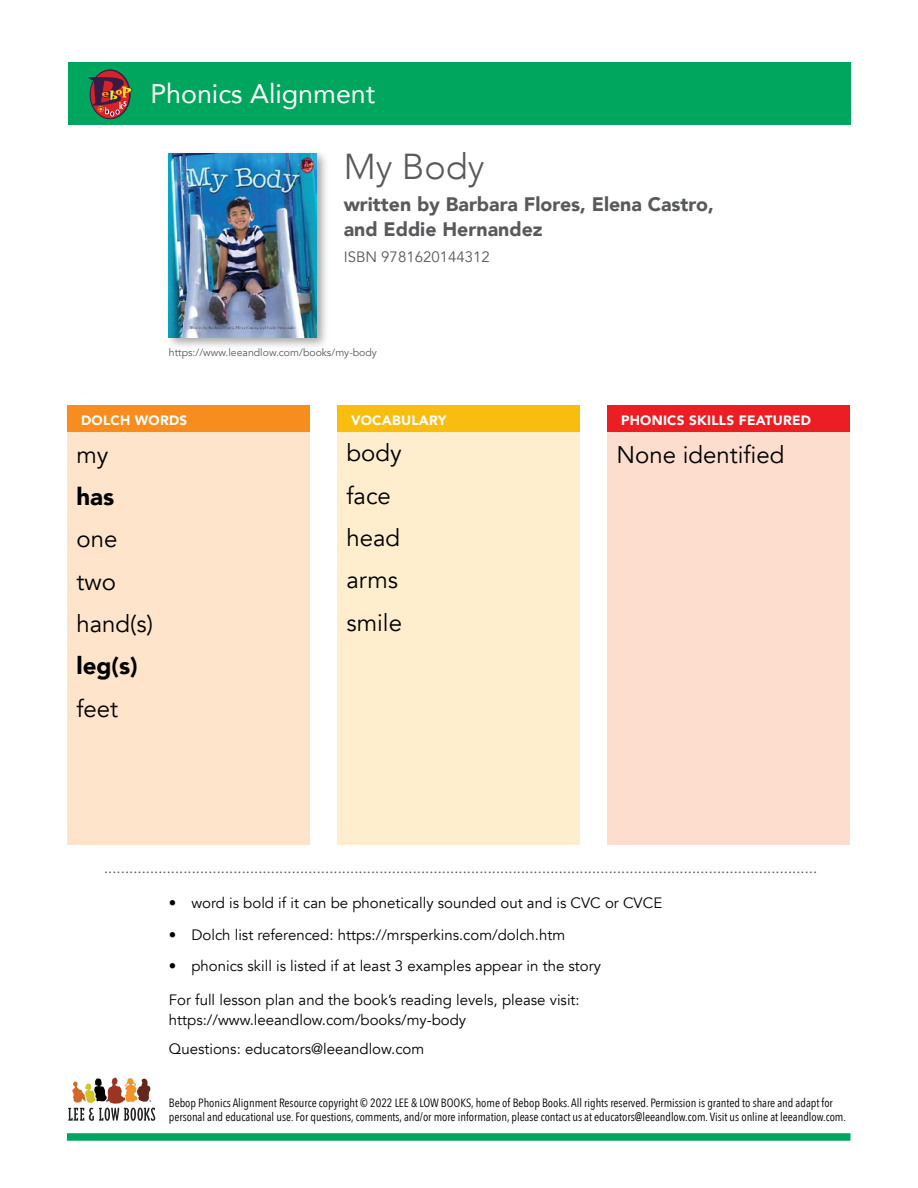
<style>
.page{position:relative;width:918px;height:1188px;background:#fff}
.page>*{position:absolute;margin:0;border:0;box-sizing:border-box;transform-origin:0 0}
.t1{font:300 36px "Avenir";color:#58595b}
.t2{font:26.85px "Avenir";color:#fff}
.t3{font:24px/42.3px "Avenir";color:#000}
.t4{font:900 24px "Avenir";color:#000}
.t5{font:900 19.5px/25.5px "Avenir";color:#58595b}
.t6{font:15px/19.5px "Avenir";color:#000}
.t7{font:15px "Minion Pro";color:#58595b}
.t8{font:15px "Avenir";color:#58595b}
.t9{font:900 13.5px "Avenir";letter-spacing:.02em;color:#fff}
.t10{font:12px/14.4px "Avenir Next Condensed";letter-spacing:-.005em;color:#000}
.t11{font:10.5px "Avenir";color:#58595b}
</style>
<div class="page">
<div style="left:67px;top:1133px;width:783px;height:8px;background:#00a65d"></div>
<div style="left:68px;top:62px;width:782px;height:62px;background:#00a65d"></div>
<div style="left:91px;top:70px;width:39px;height:49px;background:#3d1d44;border-radius:50%"></div>
<svg style="left:90px;top:70px;width:40px;height:49px"></svg>
<div style="left:90px;top:70px;width:40px;height:49px;border:1px solid #391b46;border-radius:50%"></div>
<svg style="left:88px;top:77px;width:44px;height:40px"></svg>
<svg style="left:68px;top:1078px;width:87px;height:43px"></svg>
<div style="left:68px;top:405px;width:242px;height:27px;background:#f78d1e"></div>
<div style="left:608px;top:405px;width:242px;height:27px;background:#ed1d24"></div>
<div style="left:165px;top:149px;width:165px;height:201px;background:#000;opacity:.35"></div>
<img style="left:169px;top:153px;width:148px;height:184px">
<div style="left:338px;top:431px;width:242px;height:414px;background:#feeece"></div>
<div style="left:608px;top:432px;width:242px;height:413px;background:#fdddce"></div>
<div style="left:68px;top:432px;width:242px;height:413px;background:#fee4ca"></div>
<div style="left:338px;top:405px;width:242px;height:27px;background:#f8bd0e"></div>
<h2 class="t2" style="left:150px;top:72px;width:226px">Phonics Alignment</h2>
<h1 class="t1" style="left:344px;top:145px;width:142px">My Body</h1>
<h3 class="t5" style="left:344px;top:191px;width:372px">written by Barbara Flores, Elena Castro, and Eddie Hernandez</h3>
<p class="t8" style="left:344px;top:248px;width:148px">ISBN 9781620144312</p>
<p class="t11" style="left:169px;top:346px;width:210px">https://www.leeandlow.com/books/my-body</p>
<p class="t9" style="left:81px;top:409px;width:108px">DOLCH WORDS</p>
<p class="t9" style="left:621px;top:409px;width:192px">PHONICS SKILLS FEATURED</p>
<p class="t9" style="left:351px;top:409px;width:97px">VOCABULARY</p>
<h3 class="t3" style="left:346px;top:432px;width:57px">body face head arms smile</h3>
<h3 class="t3" style="left:76px;top:434px;width:34px">my</h3>
<h3 class="t3" style="left:616px;top:434px;width:169px">None identified</h3>
<h3 class="t4" style="left:76px;top:476px;width:39px">has</h3>
<h3 class="t3" style="left:76px;top:518px;width:78px">one two hand(s)</h3>
<h3 class="t4" style="left:76px;top:645px;width:63px">leg(s)</h3>
<h3 class="t3" style="left:76px;top:688px;width:43px">feet</h3>
<p class="t7" style="left:104px;top:858px;width:714px">...........................................................................................................................................................................</p>
<p class="t6" style="left:169px;top:893px;width:495px">• word is bold if it can be phonetically sounded out and is CVC or CVCE</p>
<p class="t6" style="left:169px;top:925px;width:398px">• Dolch list referenced: https://mrsperkins.com/dolch.htm</p>
<p class="t6" style="left:169px;top:956px;width:434px">• phonics skill is listed if at least 3 examples appear in the story</p>
<p class="t6" style="left:169px;top:990px;width:412px">For full lesson plan and the book’s reading levels, please visit: https://www.leeandlow.com/books/my-body</p>
<p class="t6" style="left:169px;top:1039px;width:257px">Questions: educators@leeandlow.com</p>
<p class="t10" style="left:169px;top:1095px;width:679px">Bebop Phonics Alignment Resource copyright © 2022 LEE &amp; LOW BOOKS, home of Bebop Books. All rights reserved. Permission is granted to share and adapt for personal and educational use. For questions, comments, and/or more information, please contact us at educators@leeandlow.com. Visit us online at leeandlow.com.</p>
</div>
